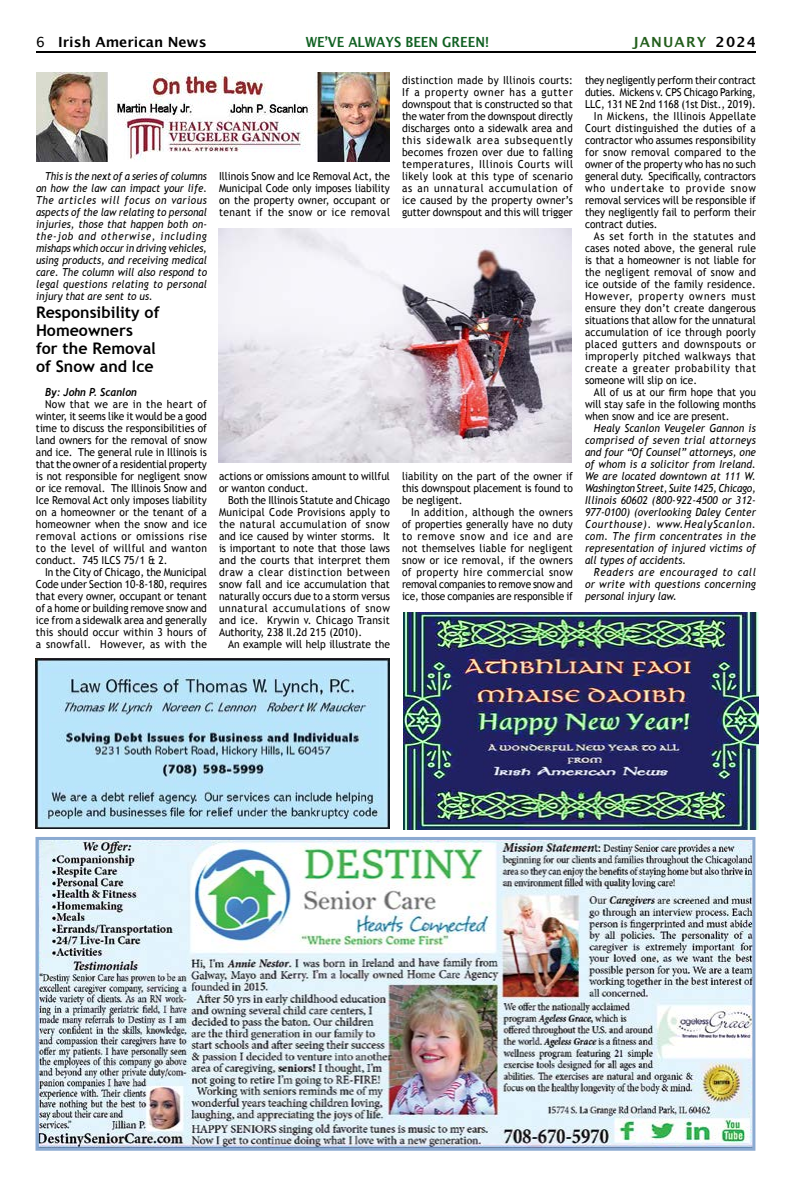
<style>
.page{position:relative;width:792px;height:1188px;background:#fff}
.page>*{position:absolute;margin:0;border:0;box-sizing:border-box;transform-origin:0 0}
.t1{font:700 16px/18px "Trebuchet MS";color:#000}
.t2{font:700 14px "Lucida Grande";color:#116123;scale:.9 1}
.t3{font:700 14px "Lucida Grande";color:#000}
.t4{font:700 14px "Lucida Grande";letter-spacing:.08em;color:#235e1c}
.t5{font:11px/12px "Trebuchet MS";color:#000;text-align:justify;scale:.93 1}
.t6{font:11px/12px "Trebuchet MS";color:#000;text-align:justify;scale:.92 1}
.t7{font:italic 11px/12px "Trebuchet MS";letter-spacing:.01em;color:#000;text-align:justify;scale:.92 1}
.t8{font:italic 11px/12px "Trebuchet MS";letter-spacing:.01em;color:#000;text-align:justify;scale:.9 1}
.t9{font:11px "Trebuchet MS";letter-spacing:.03em;color:#000;scale:.92 1}
.t10{font:11px "Trebuchet MS";letter-spacing:.035em;color:#000;scale:.92 1}
.t11{font:11px "Trebuchet MS";letter-spacing:.045em;color:#000;scale:.92 1}
.t12{font:11px "Trebuchet MS";letter-spacing:.085em;color:#000;scale:.92 1}
.t13{font:11px "Trebuchet MS";letter-spacing:.02em;color:#000;scale:.92 1}
.t14{font:11px "Trebuchet MS";letter-spacing:.025em;color:#000;scale:.92 1}
.t15{font:11px "Trebuchet MS";letter-spacing:.06em;color:#000;scale:.92 1}
.t16{font:11px "Trebuchet MS";letter-spacing:.05em;color:#000;scale:.92 1}
.t17{font:italic 700 11px "Trebuchet";color:#000;scale:.93 1}
.s1{font-weight:400}
.s2{color:#000}
</style>
<div class="page">
<hr style="left:36px;top:51px;width:720px;height:2px;background:#000">
<img style="left:39px;top:841px;width:712px;height:306px">
<div style="left:35px;top:837px;width:720px;height:314px;border:3px solid #8baad1"></div>
<img style="left:36px;top:658px;width:354px;height:170px">
<img style="left:36px;top:72px;width:354px;height:90px">
<img style="left:219px;top:229px;width:352px;height:234px">
<img style="left:404px;top:612px;width:354px;height:218px">
<p class="t3" style="left:36px;top:31px;width:172px"><span class="s1">6</span> Irish American News</p>
<p class="t2" style="left:306px;top:31px;width:205px">WE’VE ALWAYS BEEN GREEN!</p>
<p class="t4" style="left:633px;top:31px;width:125px">JANUARY <span class="s2">2024</span></p>
<p class="t8" style="left:36px;top:170px;width:192px;text-indent:9px">This is the next of a series of columns on how the law can impact your life.<br>The articles will focus on various aspects of the law relating to personal injuries, those that happen both on&shy;the-job and otherwise, including mishaps which occur in driving vehicles, using products, and receiving medical care. The column will also respond to legal questions relating to personal injury that are sent to us.</p>
<h1 class="t1" style="left:36px;top:303px;width:125px">Responsibility of<br>Homeowners<br>for the Removal of Snow and Ice</h1>
<p class="t17" style="left:45px;top:385px;width:100px">By: John P. Scanlon</p>
<p class="t5" style="left:36px;top:398px;width:185px;text-indent:9px">Now that we are in the heart of winter, it seems like it would be a good time to discuss the responsibilities of land owners for the removal of snow and ice. The general rule in Illinois is that the owner of a residential property is not responsible for negligent snow or ice removal. The Illinois Snow and Ice Removal Act only imposes liability on a homeowner or the tenant of a homeowner when the snow and ice removal actions or omissions rise to the level of willful and wanton conduct. 745 ILCS 75/1 &amp; 2.</p>
<p class="t5" style="left:36px;top:566px;width:185px;text-indent:9px">In the City of Chicago, the Municipal Code under Section 10-8-180, requires that every owner, occupant or tenant of a home or building remove snow and ice from a sidewalk area and generally this should occur within 3 hours of a snowfall. However, as with the</p>
<p class="t5" style="left:219px;top:170px;width:185px">Illinois Snow and Ice Removal Act, the Municipal Code only imposes liability on the property owner, occupant or tenant if the snow or ice removal</p>
<p class="t5" style="left:219px;top:470px;width:185px">actions or omissions amount to willful or wanton conduct.</p>
<p class="t5" style="left:219px;top:494px;width:185px;text-indent:9px">Both the Illinois Statute and Chicago Municipal Code Provisions apply to the natural accumulation of snow and ice caused by winter storms. It is important to note that those laws and the courts that interpret them draw a clear distinction between snow fall and ice accumulation that naturally occurs due to a storm versus unnatural accumulations of snow and ice. Krywin v. Chicago Transit Authority, 238 Il.2d 215 (2010).</p>
<p class="t5" style="left:228px;top:638px;width:176px">An example will help illustrate the</p>
<p class="t5" style="left:402px;top:74px;width:185px">distinction made by Illinois courts:<br>If a property owner has a gutter downspout that is constructed so that the water from the downspout directly discharges onto a sidewalk area and this sidewalk area subsequently becomes frozen over due to falling temperatures, Illinois Courts will likely look at this type of scenario as an unnatural accumulation of ice caused by the property owner’s gutter downspout and this will trigger</p>
<p class="t5" style="left:402px;top:470px;width:185px">liability on the part of the owner if this downspout placement is found to be negligent.</p>
<p class="t6" style="left:402px;top:506px;width:187px;text-indent:9px">In addition, although the owners of properties generally have no duty to remove snow and ice and are not themselves liable for negligent snow or ice removal, if the owners of property hire commercial snow removal companies to remove snow and ice, those companies are responsible if</p>
<p class="t6" style="left:585px;top:74px;width:187px">they negligently perform their contract</p>
<p class="t6" style="left:585px;top:86px;width:187px">duties. Mickens v. CPS Chicago Parking,</p>
<p class="t6" style="left:585px;top:98px;width:187px">LLC, 131 NE 2nd 1168 (1st Dist., 2019).</p>
<p class="t10" style="left:594px;top:110px;width:178px">In Mickens, the Illinois Appellate</p>
<p class="t9" style="left:585px;top:122px;width:187px">Court distinguished the duties of a</p>
<p class="t6" style="left:585px;top:134px;width:187px">contractor who assumes responsibility</p>
<p class="t10" style="left:585px;top:146px;width:187px">for snow removal compared to the</p>
<p class="t6" style="left:585px;top:158px;width:187px">owner of the property who has no such</p>
<p class="t6" style="left:585px;top:170px;width:187px">general duty. Specifically, contractors</p>
<p class="t12" style="left:585px;top:182px;width:187px">who undertake to provide snow</p>
<p class="t6" style="left:585px;top:194px;width:187px">removal services will be responsible if</p>
<p class="t6" style="left:585px;top:206px;width:187px">they negligently fail to perform their</p>
<p class="t6" style="left:585px;top:218px;width:80px">contract duties.</p>
<p class="t16" style="left:594px;top:230px;width:178px">As set forth in the statutes and</p>
<p class="t6" style="left:585px;top:242px;width:187px">cases noted above, the general rule</p>
<p class="t6" style="left:585px;top:254px;width:187px">is that a homeowner is not liable for</p>
<p class="t9" style="left:585px;top:266px;width:187px">the negligent removal of snow and</p>
<p class="t6" style="left:585px;top:278px;width:187px">ice outside of the family residence.</p>
<p class="t12" style="left:585px;top:290px;width:187px">However, property owners must</p>
<p class="t13" style="left:585px;top:302px;width:187px">ensure they don’t create dangerous</p>
<p class="t6" style="left:585px;top:314px;width:187px">situations that allow for the unnatural</p>
<p class="t14" style="left:585px;top:326px;width:187px">accumulation of ice through poorly</p>
<p class="t11" style="left:585px;top:338px;width:187px">placed gutters and downspouts or</p>
<p class="t11" style="left:585px;top:350px;width:187px">improperly pitched walkways that</p>
<p class="t15" style="left:585px;top:362px;width:187px">create a greater probability that</p>
<p class="t6" style="left:585px;top:374px;width:123px">someone will slip on ice.</p>
<p class="t6" style="left:594px;top:386px;width:178px">All of us at our firm hope that you</p>
<p class="t6" style="left:585px;top:398px;width:187px">will stay safe in the following months</p>
<p class="t6" style="left:585px;top:410px;width:159px">when snow and ice are present.</p>
<p class="t7" style="left:585px;top:422px;width:187px;text-indent:9px">Healy Scanlon Veugeler Gannon is comprised of seven trial attorneys and four “Of Counsel” attorneys, one of whom is a solicitor from Ireland.<br>We are located downtown at 111 W.<br>Washington Street, Suite 1425, Chicago, Illinois 60602 (800-922-4500 or 312- 977-0100) (overlooking Daley Center Courthouse). www.HealyScanlon. com. The firm concentrates in the representation of injured victims of all types of accidents.</p>
<p class="t7" style="left:585px;top:566px;width:187px;text-indent:9px">Readers are encouraged to call or write with questions concerning personal injury law.</p>
</div>
